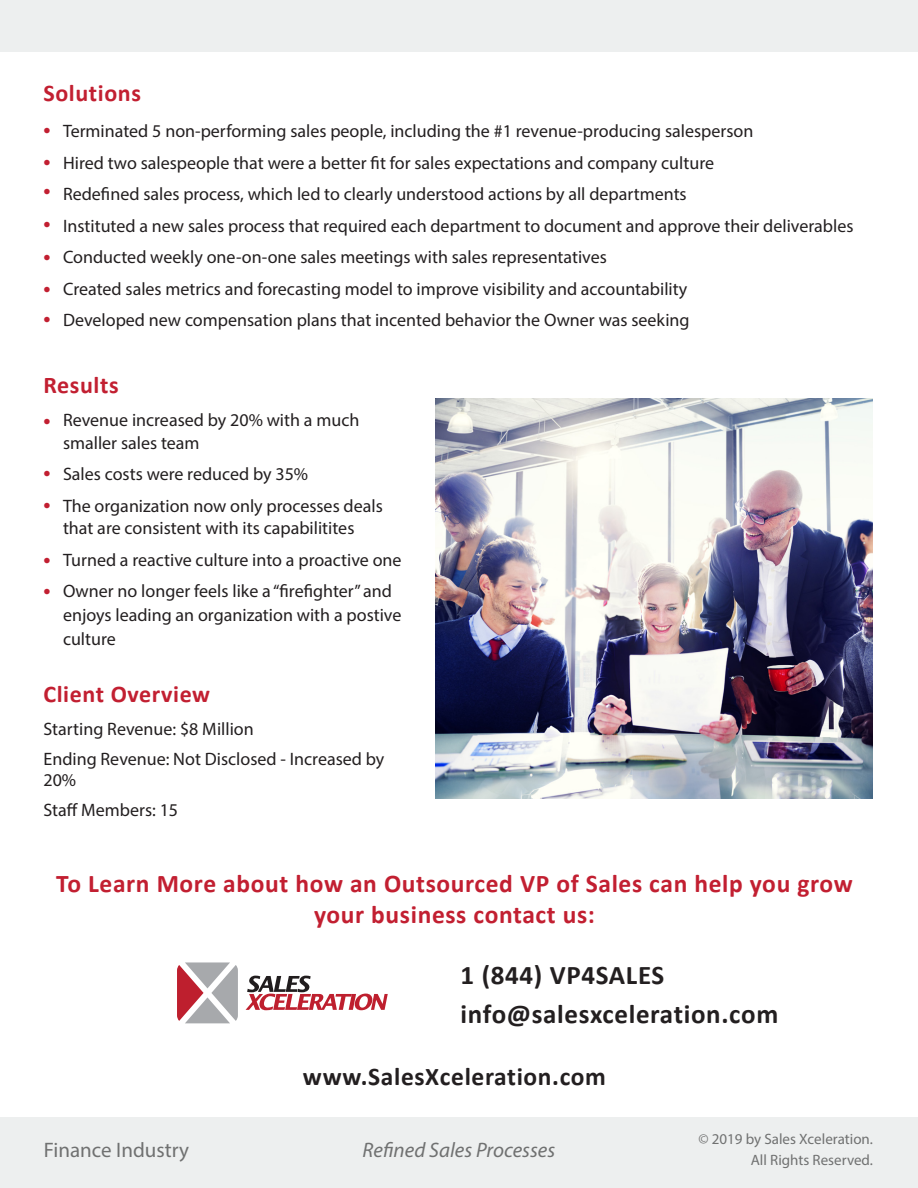
<style>
.page{position:relative;width:918px;height:1188px;background:#fff}
.page>*{position:absolute;margin:0;border:0;box-sizing:border-box;transform-origin:0 0}
.t1{font:700 27px "Calibri";letter-spacing:.025em;color:#231f20}
.t2{font:700 25.5px/30.6px "Calibri";letter-spacing:.025em;color:#c21f31;text-align:center}
.t3{font:700 25.5px "Calibri";letter-spacing:.025em;color:#231f20}
.t4{font:700 24px "Calibri";letter-spacing:.025em;color:#c21f31}
.t5{font:italic 21px "Myriad Pro";color:#707171}
.t6{font:21px "Myriad Pro";color:#707171}
.t7{font:700 21px "Myriad Pro";color:#c21f31}
.t8{font:18px/22.5px "Myriad Pro";color:#231f20}
.t9{font:15px "Myriad Pro";color:#707171}
</style>
<div class="page">
<div style="left:0;top:0;width:918px;height:51px;background:#edefef"></div>
<img style="left:436px;top:399px;width:437px;height:400px">
<svg style="left:246px;top:976px;width:142px;height:34px"></svg>
<svg style="left:177px;top:962px;width:61px;height:61px"></svg>
<div style="left:0;top:1118px;width:918px;height:70px;background:#edefef"></div>
<p class="t4" style="left:44px;top:76px;width:99px">Solutions</p>
<p class="t7" style="left:44px;top:116px;width:9px">•</p>
<p class="t7" style="left:44px;top:147px;width:9px">•</p>
<p class="t7" style="left:44px;top:176px;width:9px">•</p>
<p class="t7" style="left:44px;top:209px;width:9px">•</p>
<p class="t7" style="left:44px;top:242px;width:9px">•</p>
<p class="t7" style="left:44px;top:274px;width:9px">•</p>
<p class="t7" style="left:44px;top:304px;width:9px">•</p>
<p class="t8" style="left:63px;top:119px;width:692px">Terminated 5 non-performing sales people, including the #1 revenue-producing salesperson</p>
<p class="t8" style="left:63px;top:151px;width:653px">Hired two salespeople that were a better fit for sales expectations and company culture</p>
<p class="t8" style="left:63px;top:182px;width:625px">Redefined sales process, which led to clearly understood actions by all departments</p>
<p class="t8" style="left:63px;top:214px;width:792px">Instituted a new sales process that required each department to document and approve their deliverables</p>
<p class="t8" style="left:63px;top:245px;width:545px">Conducted weekly one-on-one sales meetings with sales representatives</p>
<p class="t8" style="left:63px;top:277px;width:626px">Created sales metrics and forecasting model to improve visibility and accountability</p>
<p class="t8" style="left:63px;top:308px;width:628px">Developed new compensation plans that incented behavior the Owner was seeking</p>
<p class="t4" style="left:44px;top:368px;width:77px">Results</p>
<p class="t7" style="left:44px;top:406px;width:9px">•</p>
<p class="t8" style="left:63px;top:408px;width:298px">Revenue increased by 20% with a much smaller sales team</p>
<p class="t8" style="left:63px;top:462px;width:247px">Sales costs were reduced by 35%</p>
<p class="t8" style="left:63px;top:494px;width:321px">The organization now only processes deals that are consistent with its capabilitites</p>
<p class="t8" style="left:63px;top:548px;width:340px">Turned a reactive culture into a proactive one</p>
<p class="t8" style="left:63px;top:579px;width:340px;line-height:24px">Owner no longer feels like a “firefighter” and enjoys leading an organization with a postive culture</p>
<p class="t7" style="left:44px;top:458px;width:9px">•</p>
<p class="t7" style="left:44px;top:490px;width:9px">•</p>
<p class="t7" style="left:44px;top:545px;width:9px">•</p>
<p class="t7" style="left:44px;top:576px;width:9px">•</p>
<p class="t4" style="left:44px;top:677px;width:168px">Client Overview</p>
<p class="t8" style="left:44px;top:717px;width:212px">Starting Revenue: $8 Million</p>
<p class="t8" style="left:44px;top:748px;width:342px;line-height:21px">Ending Revenue: Not Disclosed - Increased by<br>20%</p>
<p class="t8" style="left:44px;top:798px;width:136px">Staff Members: 15</p>
<p class="t2" style="left:56px;top:868px;width:798px">To Learn More about how an Outsourced VP of Sales can help you grow your business contact us:</p>
<p class="t1" style="left:461px;top:955px;width:205px">1 (844) VP4SALES</p>
<p class="t1" style="left:461px;top:994px;width:319px">info@salesxceleration.com</p>
<p class="t6" style="left:44px;top:1137px;width:147px">Finance Industry</p>
<p class="t3" style="left:303px;top:1059px;width:305px">www.SalesXceleration.com</p>
<p class="t5" style="left:363px;top:1137px;width:194px">Refined Sales Processes</p>
<p class="t9" style="left:698px;top:1130px;width:176px">© 2019 by Sales Xceleration.</p>
<p class="t9" style="left:751px;top:1151px;width:124px">All Rights Reserved.</p>
</div>
